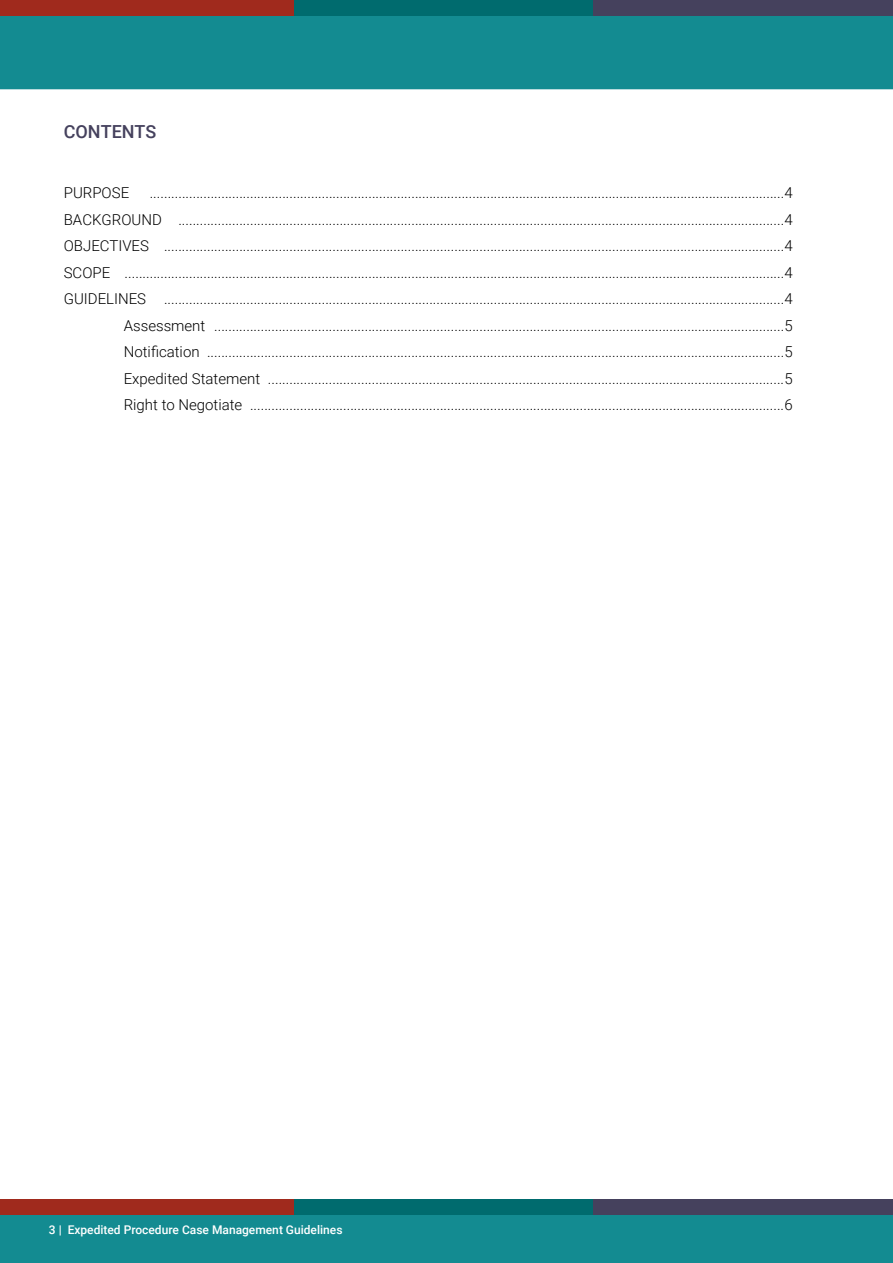
<style>
.page{position:relative;width:893px;height:1263px;background:#fff}
.page>*{position:absolute;margin:0;border:0;box-sizing:border-box;transform-origin:0 0}
.t1{font:500 18px "Roboto";color:#45415d}
.t2{font:300 15px/26.5px "Roboto";color:#000;text-align:right}
.t3{font:500 12px "Roboto";color:#fff}
</style>
<div class="page">
<div style="left:0;top:15px;width:893px;height:74px;background:#138b91"></div>
<div style="left:0;top:0;width:299px;height:15px;background:#a02a1d"></div>
<div style="left:295px;top:0;width:299px;height:15px;background:#006b6e"></div>
<div style="left:594px;top:0;width:299px;height:15px;background:#45415d"></div>
<div style="left:0;top:1214px;width:893px;height:49px;background:#138b91"></div>
<div style="left:0;top:1199px;width:299px;height:15px;background:#a02a1d"></div>
<div style="left:295px;top:1199px;width:299px;height:15px;background:#006b6e"></div>
<div style="left:594px;top:1199px;width:299px;height:15px;background:#45415d"></div>
<p class="t1" style="left:64px;top:119px;width:94px">CONTENTS</p>
<p class="t2" style="left:64px;top:179px;width:67px">PURPOSE</p>
<p class="t2" style="left:64px;top:179px;width:731px">.................................................................................................................................................................................4<br>BACKGROUND .........................................................................................................................................................................4<br>OBJECTIVES .............................................................................................................................................................................4<br>SCOPE ........................................................................................................................................................................................4<br>GUIDELINES .............................................................................................................................................................................4<br>Assessment ...............................................................................................................................................................5<br>Notification .................................................................................................................................................................5<br>Expedited Statement ................................................................................................................................................5<br>Right to Negotiate .....................................................................................................................................................6</p>
<p class="t3" style="left:49px;top:1221px;width:295px">3 | Expedited Procedure Case Management Guidelines</p>
</div>
